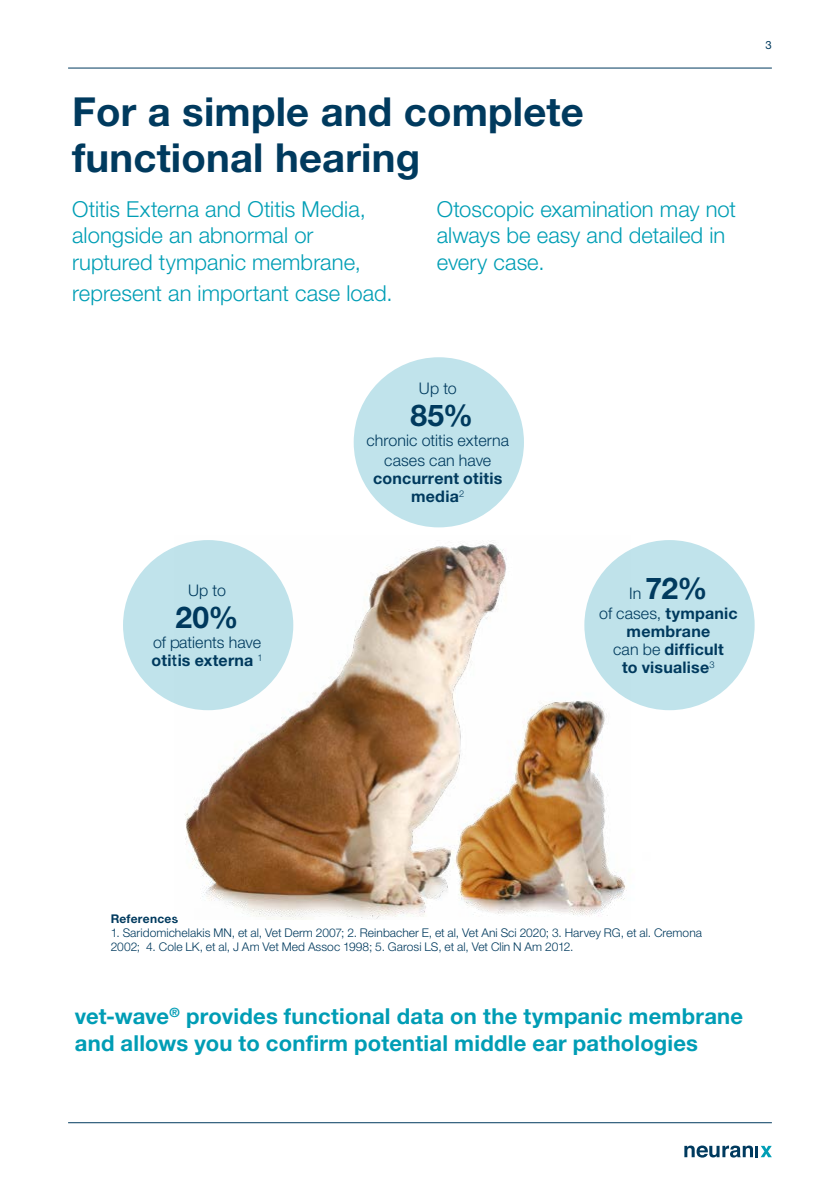
<style>
.page{position:relative;width:840px;height:1191px;background:#fff}
.page>*{position:absolute;margin:0;border:0;box-sizing:border-box;transform-origin:0 0}
.t1{font:700 40px/46px "Helvetica Neue LT Std";letter-spacing:.005em;color:#003a5e}
.t2{font:700 30px "Helvetica Neue LT Std";color:#003a5e}
.t3{font:300 22px/26.4px "Helvetica Neue LT Std";color:#009eb5}
.t4{font:700 22px/26.4px "Helvetica Neue LT Std";letter-spacing:.01em;color:#009db5}
.t5{font:700 16px/18px "Helvetica Neue LT Std";letter-spacing:.015em;color:#003a5e;text-align:center}
.t6{font:300 16px/20px "Helvetica Neue LT Std";letter-spacing:.005em;color:#003a5e;text-align:center}
.t7{font:300 12px/14.4px "Helvetica Neue LT Std";letter-spacing:.005em;color:#003a5e}
.t8{font:700 12px "Helvetica Neue LT Std";letter-spacing:.02em;color:#003a5e}
.t9{font:11.4px "Helvetica Neue LT Std";color:#003a5e}
.s1{font-weight:700}
.s2{font-weight:300;font-size:16px}
.s3{font-weight:300}
</style>
<div class="page">
<hr style="left:68px;top:68px;width:703px;height:1px;background:#003a5e">
<hr style="left:68px;top:1122px;width:703px;height:1px;background:#003a5e">
<svg style="left:684px;top:1145px;width:87px;height:12px"></svg>
<div style="left:353px;top:357px;width:170px;height:170px;background:#c0e3eb;border-radius:50%"></div>
<div style="left:123px;top:540px;width:170px;height:170px;background:#c0e3eb;border-radius:50%"></div>
<div style="left:584px;top:540px;width:170px;height:170px;background:#c0e3eb;border-radius:50%"></div>
<img style="left:174px;top:540px;width:456px;height:380px">
<h1 class="t1" style="left:72px;top:88px;width:513px">For a simple and complete functional hearing</h1>
<p class="t3" style="left:72px;top:195px;width:295px">Otitis Externa and Otitis Media, alongside an abnormal or ruptured tympanic membrane,</p>
<p class="t3" style="left:72px;top:279px;width:322px">represent an important case load.</p>
<p class="t3" style="left:436px;top:195px;width:301px">Otoscopic examination may not always be easy and detailed in every case.</p>
<p class="t9" style="left:765px;top:38px;width:8px">3</p>
<p class="t6" style="left:188px;top:580px;width:39px">Up to</p>
<h2 class="t2" style="left:175px;top:598px;width:64px">20%</h2>
<p class="t6" style="left:151px;top:633px;width:113px;line-height:18px;text-align:left">of patients have <span class="s1">otitis externa</span> <sup>1</sup></p>
<p class="t6" style="left:418px;top:378px;width:39px">Up to</p>
<h2 class="t2" style="left:410px;top:397px;width:64px">85%</h2>
<p class="t6" style="left:366px;top:430px;width:144px">chronic otitis externa cases can have</p>
<p class="t5" style="left:373px;top:469px;width:130px">concurrent otitis media<sup>2</sup></p>
<h2 class="t2" style="left:629px;top:569px;width:80px"><span class="s2">In</span> 72%</h2>
<p class="t5" style="left:599px;top:604px;width:140px"><span class="s3">of cases,</span> tympanic membrane<br><span class="s3">can be</span> difficult<br>to visualise<sup>3</sup></p>
<p class="t8" style="left:111px;top:911px;width:69px">References</p>
<p class="t7" style="left:111px;top:925px;width:592px">1. Saridomichelakis MN, et al, Vet Derm 2007; 2. Reinbacher E, et al, Vet Ani Sci 2020; 3. Harvey RG, et al. Cremona<br>2002; 4. Cole LK, et al, J Am Vet Med Assoc 1998; 5. Garosi LS, et al, Vet Clin N Am 2012.</p>
<p class="t4" style="left:75px;top:1002px;width:669px">vet-wave<sup>®</sup> provides functional data on the tympanic membrane and allows you to confirm potential middle ear pathologies</p>
</div>
